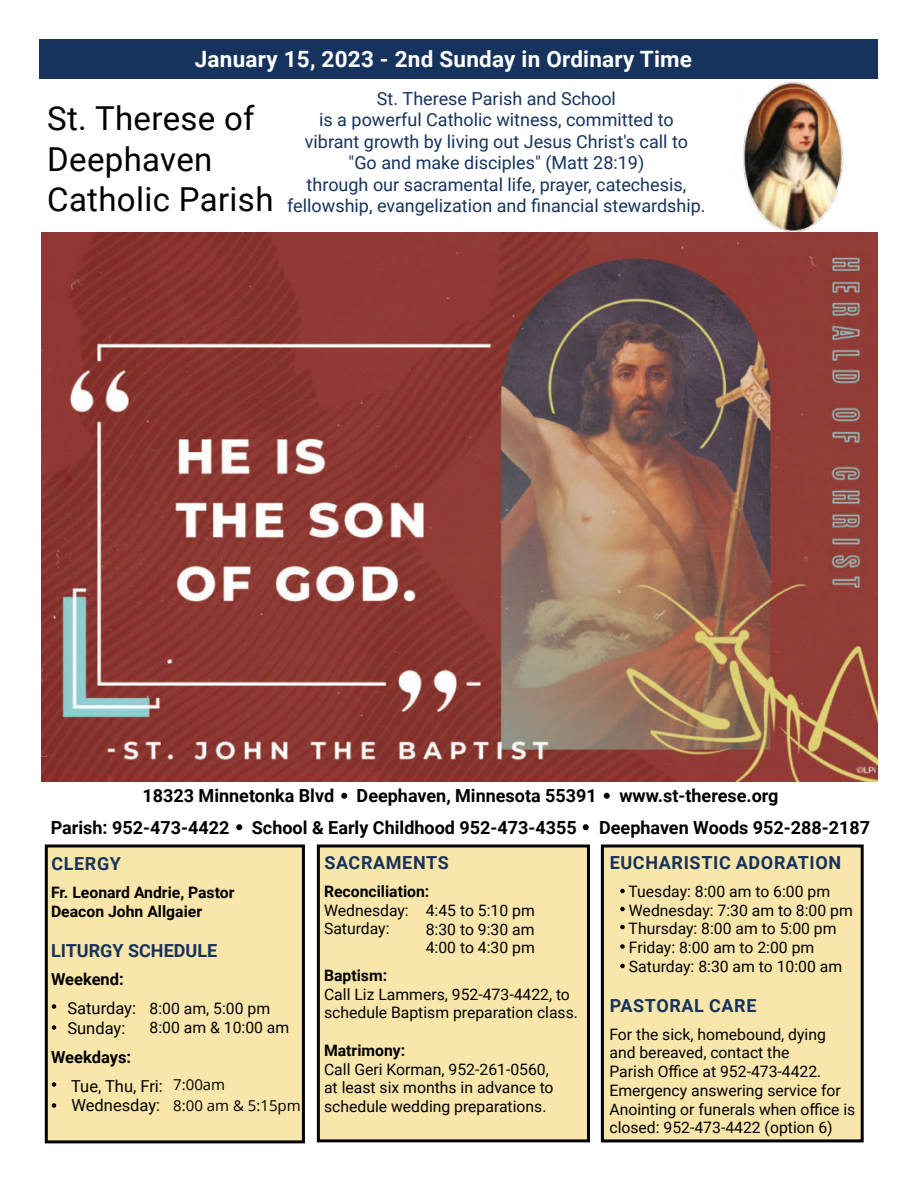
<style>
.page{position:relative;width:918px;height:1188px;background:#fff}
.page>*{position:absolute;margin:0;border:0;box-sizing:border-box;transform-origin:0 0}
.Cover_Church_Name{font:33px "Wvcmjc Roboto";letter-spacing:.01em;color:#000}
.Cover_Church_Name-2{font:33px "Dvtnwj Roboto";letter-spacing:.01em;color:#000}
.Cover_Catholic_Churc{font:700 22.5px "Xyfpnf Roboto";letter-spacing:.01em;color:#fff}
.Cover_Footer{font:700 18px "Xyfpnf Roboto";color:#000}
.Body_Text{font:18px "Dvtnwj Roboto";color:#16335e}
.Body_Text-2{font:18px "Wvcmjc Roboto";color:#16335e}
.Header_2{font:700 18px "Xyfpnf Roboto";letter-spacing:.035em;color:#16335e}
.Header_1{font:700 18px "Xyfpnf Roboto";letter-spacing:.035em;color:#16335e}
.Body_Text-3{font:700 18px "Xyfpnf Roboto";color:#16335e}
.Body_Text-4{font:700 18px "Xyfpnf Roboto";letter-spacing:.035em;color:#16335e}
.Body_Text-5{font:16.5px "Dvtnwj Roboto";color:#000}
.Body_Text-6{font:700 16.5px "Xyfpnf Roboto";color:#000}
.Body_Text-7{font:16.5px "Wvcmjc Roboto";color:#000}
.Body_Text-8{font:15.75px/18.8px "Wvcmjc Roboto";color:#000}
.Body_Text-9{font:15.75px "Dvtnwj Roboto";color:#000}
.Body_Text-10{font:700 15.75px "Xyfpnf Roboto";color:#000}
.Body_Text_-_Bold{font:700 15.75px "Xyfpnf Roboto";color:#000}
.Body_Text_-_Bold-2{font:15.75px "Dvtnwj Roboto";color:#000}
.Body_Text-11{font:15px "Lymrbd Open Sans";color:#000}
.s1{font-family:"Dvtnwj Roboto"}
</style>
<div class="page">
<img style="left:42px;top:233px;width:836px;height:548px">
<div style="left:602px;top:846px;width:260px;height:295px;background:#f9e6aa"></div>
<div style="left:601px;top:844px;width:263px;height:298px;border:3px solid #000"></div>
<div style="left:318px;top:846px;width:270px;height:295px;background:#f9e6aa"></div>
<div style="left:317px;top:844px;width:273px;height:298px;border:3px solid #000"></div>
<div style="left:46px;top:846px;width:257px;height:296px;background:#f9e6aa"></div>
<div style="left:45px;top:844px;width:260px;height:299px;border:3px solid #000"></div>
<div style="left:39px;top:39px;width:839px;height:40px;background:#16335e"></div>
<img style="left:735px;top:82px;width:117px;height:157px">
<svg style="left:341px;top:793px;width:6px;height:6px"></svg>
<svg style="left:604px;top:793px;width:6px;height:6px"></svg>
<svg style="left:236px;top:824px;width:6px;height:6px"></svg>
<svg style="left:583px;top:824px;width:6px;height:6px"></svg>
<svg style="left:52px;top:1004px;width:4px;height:5px"></svg>
<svg style="left:52px;top:1025px;width:4px;height:5px"></svg>
<svg style="left:52px;top:1082px;width:4px;height:5px"></svg>
<svg style="left:52px;top:1103px;width:4px;height:5px"></svg>
<svg style="left:620px;top:889px;width:5px;height:4px"></svg>
<svg style="left:620px;top:907px;width:5px;height:4px"></svg>
<svg style="left:620px;top:925px;width:5px;height:4px"></svg>
<svg style="left:620px;top:944px;width:5px;height:5px"></svg>
<svg style="left:620px;top:964px;width:5px;height:4px"></svg>
<p class="Cover_Catholic_Churc" style="left:195px;top:43px;width:499px">January 15, 2023 - 2nd Sunday in Ordinary Time</p>
<p class="Cover_Church_Name" style="left:47px;top:95px;width:209px">St. Therese of</p>
<p class="Cover_Church_Name" style="left:47px;top:136px;width:167px">Deephaven</p>
<p class="Cover_Church_Name-2" style="left:47px;top:176px;width:228px">Catholic Parish</p>
<p class="Body_Text-2" style="left:377px;top:86px;width:241px">St. Therese Parish and School</p>
<p class="Body_Text" style="left:319px;top:107px;width:356px">is a powerful Catholic witness, committed to</p>
<p class="Body_Text" style="left:305px;top:129px;width:385px">vibrant growth by living out Jesus Christ's call to</p>
<p class="Body_Text-2" style="left:349px;top:150px;width:297px">"Go and make disciples" (Matt 28:19)</p>
<p class="Body_Text" style="left:307px;top:172px;width:381px">through our sacramental life, prayer, catechesis,</p>
<p class="Body_Text-2" style="left:287px;top:193px;width:420px">fellowship, evangelization and financial stewardship.</p>
<p class="Cover_Footer" style="left:142px;top:783px;width:638px">18323 Minnetonka Blvd Deephaven, Minnesota 55391 www.st-therese.org</p>
<p class="Cover_Footer" style="left:51px;top:815px;width:821px">Parish: 952-473-4422 School &amp; Early Childhood 952-473-4355 Deephaven Woods 952-288-2187</p>
<p class="Header_2" style="left:610px;top:850px;width:233px">EUCHARISTIC ADORATION</p>
<p class="Body_Text-9" style="left:629px;top:880px;width:203px">Tuesday: 8:00 am to 6:00 pm</p>
<p class="Body_Text-9" style="left:629px;top:899px;width:225px">Wednesday: 7:30 am to 8:00 pm</p>
<p class="Body_Text-9" style="left:629px;top:918px;width:210px">Thursday: 8:00 am to 5:00 pm</p>
<p class="Body_Text-9" style="left:629px;top:936px;width:187px">Friday: 8:00 am to 2:00 pm</p>
<p class="Body_Text-8" style="left:629px;top:956px;width:215px">Saturday: 8:30 am to 10:00 am</p>
<p class="Body_Text-4" style="left:610px;top:993px;width:148px">PASTORAL CARE</p>
<p class="Body_Text-9" style="left:609px;top:1023px;width:218px">For the sick, homebound, dying</p>
<p class="Body_Text-9" style="left:609px;top:1042px;width:182px">and bereaved, contact the</p>
<p class="Body_Text-8" style="left:609px;top:1062px;width:214px">Parish Office at 952-473-4422.</p>
<p class="Body_Text-8" style="left:609px;top:1080px;width:248px"><span class="s1">Emergency answering service for<br></span>Anointing or funerals when office is closed: 952-473-4422 (option 6)</p>
<p class="Header_1" style="left:324px;top:850px;width:126px">SACRAMENTS</p>
<p class="Body_Text_-_Bold" style="left:324px;top:880px;width:107px">Reconciliation:</p>
<p class="Body_Text_-_Bold-2" style="left:324px;top:899px;width:86px">Wednesday:</p>
<p class="Body_Text_-_Bold-2" style="left:324px;top:918px;width:67px">Saturday:</p>
<p class="Body_Text_-_Bold" style="left:324px;top:964px;width:65px">Baptism:</p>
<p class="Body_Text-8" style="left:324px;top:984px;width:255px">Call Liz Lammers, 952-473-4422, to schedule Baptism preparation class.</p>
<p class="Body_Text_-_Bold" style="left:324px;top:1039px;width:83px">Matrimony:</p>
<p class="Body_Text-8" style="left:324px;top:1059px;width:226px">Call Geri Korman, 952-261-0560,</p>
<p class="Body_Text-8" style="left:324px;top:1078px;width:231px"><span class="s1">at least six months in advance to </span>schedule wedding preparations.</p>
<p class="Header_1" style="left:51px;top:851px;width:71px">CLERGY</p>
<p class="Body_Text-10" style="left:51px;top:881px;width:185px">Fr. Leonard Andrie, Pastor</p>
<p class="Body_Text-10" style="left:51px;top:900px;width:153px">Deacon John Allgaier</p>
<p class="Body_Text-3" style="left:51px;top:938px;width:168px">LITURGY SCHEDULE</p>
<p class="Body_Text-6" style="left:51px;top:968px;width:74px">Weekend:</p>
<p class="Body_Text-5" style="left:67px;top:997px;width:70px">Saturday:</p>
<p class="Body_Text-5" style="left:67px;top:1017px;width:59px">Sunday:</p>
<p class="Body_Text-6" style="left:51px;top:1045px;width:82px">Weekdays:</p>
<p class="Body_Text-5" style="left:71px;top:1074px;width:93px">Tue, Thu, Fri:</p>
<p class="Body_Text-7" style="left:72px;top:1094px;width:90px">Wednesday:</p>
<p class="Body_Text-8" style="left:426px;top:900px;width:111px">4:45 to 5:10 pm</p>
<p class="Body_Text-8" style="left:426px;top:919px;width:110px">8:30 to 9:30 am</p>
<p class="Body_Text-8" style="left:426px;top:938px;width:111px">4:00 to 4:30 pm</p>
<p class="Body_Text-9" style="left:150px;top:998px;width:122px">8:00 am, 5:00 pm</p>
<p class="Body_Text-8" style="left:150px;top:1018px;width:141px">8:00 am &amp; 10:00 am</p>
<p class="Body_Text-11" style="left:173px;top:1074px;width:54px">7:00am</p>
<p class="Body_Text-11" style="left:173px;top:1095px;width:129px">8:00 am &amp; 5:15pm</p>
</div>
